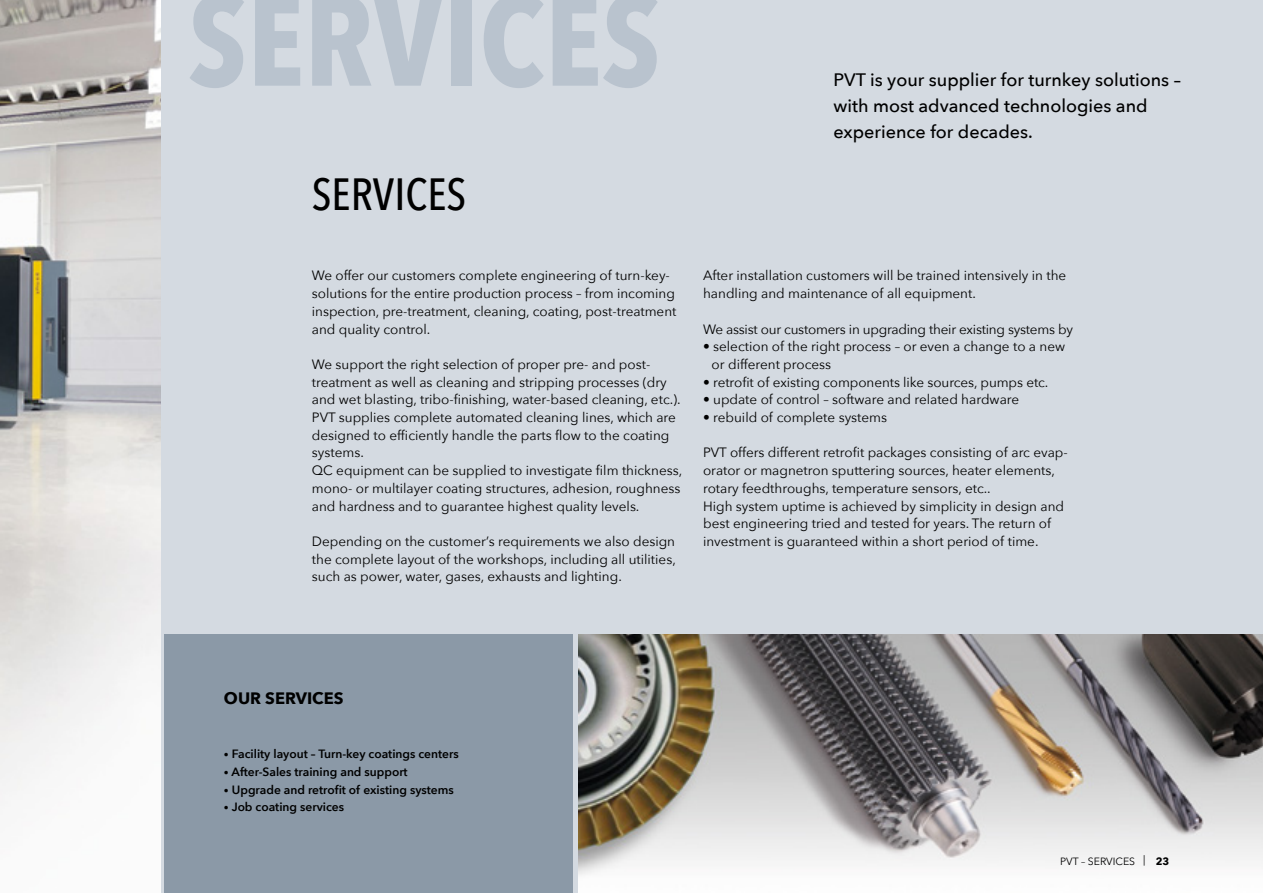
<style>
.page{position:relative;width:1263px;height:893px;background:#d4dae1}
.page>*{position:absolute;margin:0;border:0;box-sizing:border-box;transform-origin:0 0}
.t1{font:700 127.5px "Avenir Next Condensed";color:#b9c3ce}
.t2{font:500 45px "Avenir Next Condensed";color:#000}
.t3{font:500 18px/26.2px "Avenir Next";color:#000}
.t4{font:700 16.5px "Avenir Next";color:#000}
.t5{font:13.5px/17.7px "Avenir Next";color:#000}
.t6{font:600 12px "Avenir Next";color:#000}
.t7{font:10.5px "Avenir Next";color:#000}
.s1{font-weight:400;font-size:9.75px}
.s2{font-weight:700}
</style>
<div class="page">
<div style="left:164px;top:634px;width:409px;height:259px;background:#8b99a7"></div>
<img style="left:578px;top:634px;width:685px;height:259px">
<img style="left:0;top:0;width:160px;height:893px">
<h1 class="t1" style="left:188px;top:-37px;width:474px">SERVICES</h1>
<h2 class="t2" style="left:312px;top:167px;width:156px">SERVICES</h2>
<h3 class="t3" style="left:833px;top:66px;width:349px">PVT is your supplier for turnkey solutions – with most advanced technologies and experience for decades.</h3>
<p class="t5" style="left:312px;top:266px;width:366px">We offer our customers complete engineering of turn-key&shy;solutions for the entire production process – from incoming inspection, pre-treatment, cleaning, coating, post-treatment and quality control.</p>
<p class="t5" style="left:312px;top:355px;width:372px">We support the right selection of proper pre- and post&shy;treatment as well as cleaning and stripping processes (dry and wet blasting, tribo-finishing, water-based cleaning, etc.).<br>PVT supplies complete automated cleaning lines, which are designed to efficiently handle the parts flow to the coating systems.<br>QC equipment can be supplied to investigate film thickness, mono- or multilayer coating structures, adhesion, roughness and hardness and to guarantee highest quality levels.</p>
<p class="t5" style="left:312px;top:532px;width:365px;text-align:justify">Depending on the customer’s requirements we also design the complete layout of the workshops, including all utilities, such as power, water, gases, exhausts and lighting.</p>
<p class="t5" style="left:703px;top:266px;width:365px">After installation customers will be trained intensively in the handling and maintenance of all equipment.</p>
<p class="t5" style="left:703px;top:319px;width:371px">We assist our customers in upgrading their existing systems by</p>
<p class="t5" style="left:711px;top:337px;width:355px;text-indent:-9px">• selection of the right process – or even a change to a new or different process</p>
<p class="t5" style="left:703px;top:372px;width:347px">• retrofit of existing components like sources, pumps etc.</p>
<p class="t5" style="left:703px;top:390px;width:318px">• update of control – software and related hardware</p>
<p class="t5" style="left:703px;top:408px;width:186px">• rebuild of complete systems</p>
<p class="t5" style="left:703px;top:443px;width:366px">PVT offers different retrofit packages consisting of arc evap&shy;orator or magnetron sputtering sources, heater elements, rotary feedthroughs, temperature sensors, etc..<br>High system uptime is achieved by simplicity in design and best engineering tried and tested for years. The return of investment is guaranteed within a short period of time.</p>
<p class="t4" style="left:224px;top:684px;width:121px">OUR SERVICES</p>
<p class="t6" style="left:224px;top:744px;width:236px"><span class="s1">•</span> Facility layout – Turn-key coatings centers</p>
<p class="t6" style="left:224px;top:762px;width:185px"><span class="s1">•</span> After-Sales training and support</p>
<p class="t6" style="left:224px;top:779px;width:231px"><span class="s1">•</span> Upgrade and retrofit of existing systems</p>
<p class="t6" style="left:224px;top:797px;width:122px"><span class="s1">•</span> Job coating services</p>
<p class="t7" style="left:1060px;top:852px;width:111px">PVT – SERVICES | <span class="s2">23</span></p>
</div>
